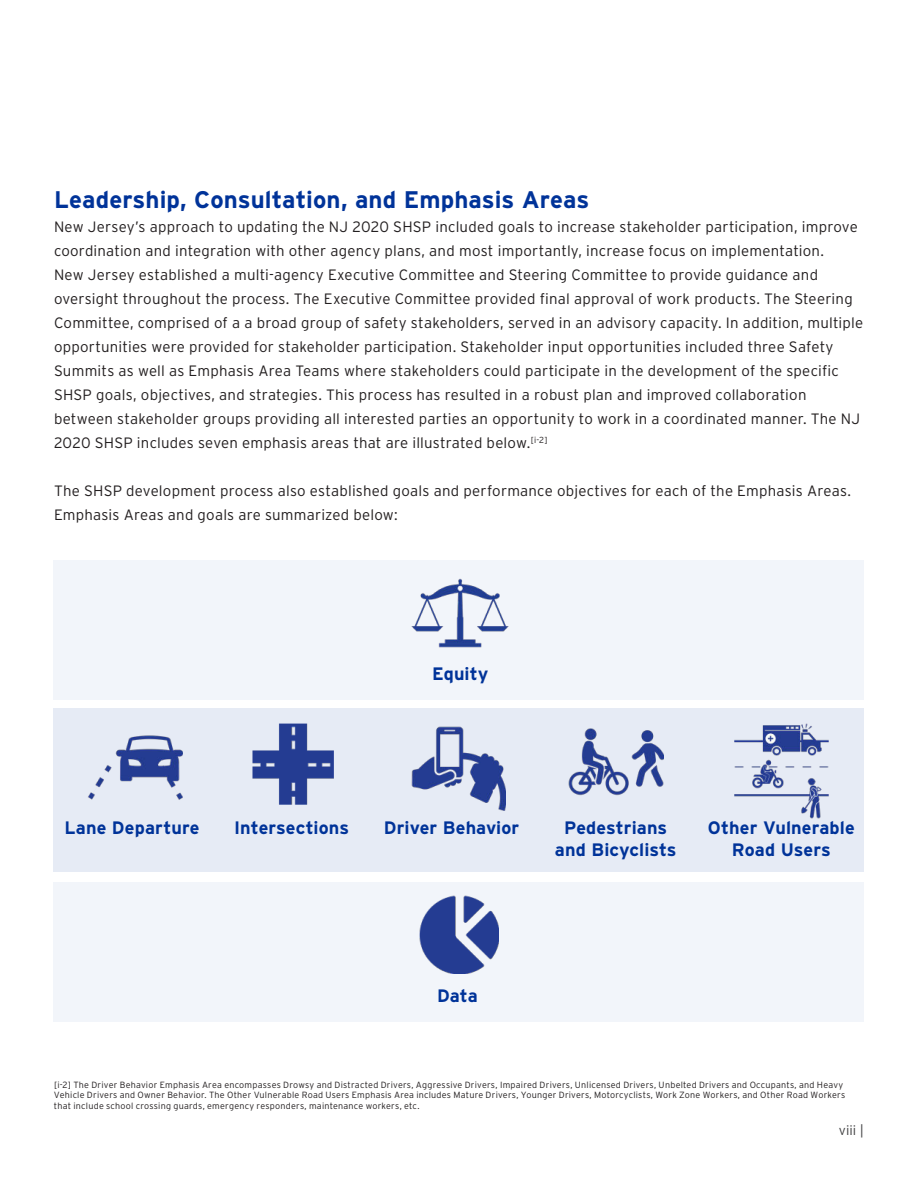
<style>
.page{position:relative;width:918px;height:1188px;background:#fff}
.page>*{position:absolute;margin:0;border:0;box-sizing:border-box;transform-origin:0 0}
.t1{font:700 24px "Interstate";letter-spacing:.005em;color:#039}
.t2{font:700 18px/21.6px "Interstate";letter-spacing:.005em;color:#039;text-align:center}
.t3{font:300 15px/24px "Interstate";letter-spacing:.015em;color:#231f20}
.t4{font:300 13.5px "Interstate";color:#3e3e3f}
.t5{font:300 9px/10.8px "Interstate";letter-spacing:.025em;color:#231f20}
</style>
<div class="page">
<div style="left:54px;top:708px;width:810px;height:163px;background:#e6ebf5"></div>
<div style="left:54px;top:560px;width:810px;height:139px;background:#f2f5fa"></div>
<div style="left:54px;top:882px;width:810px;height:140px;background:#f2f5fa"></div>
<img style="left:734px;top:724px;width:95px;height:94px">
<img style="left:411px;top:578px;width:97px;height:70px">
<img style="left:88px;top:735px;width:94px;height:65px">
<img style="left:568px;top:728px;width:95px;height:68px">
<img style="left:420px;top:895px;width:78px;height:78px">
<img style="left:411px;top:726px;width:95px;height:85px">
<img style="left:253px;top:724px;width:80px;height:80px">
<h1 class="t1" style="left:54px;top:189px;width:537px">Leadership, Consultation, and Emphasis Areas</h1>
<p class="t3" style="left:54px;top:216px;width:811px">New Jersey’s approach to updating the NJ 2020 SHSP included goals to increase stakeholder participation, improve coordination and integration with other agency plans, and most importantly, increase focus on implementation.<br>New Jersey established a multi-agency Executive Committee and Steering Committee to provide guidance and oversight throughout the process. The Executive Committee provided final approval of work products. The Steering Committee, comprised of a a broad group of safety stakeholders, served in an advisory capacity. In addition, multiple opportunities were provided for stakeholder participation. Stakeholder input opportunities included three Safety Summits as well as Emphasis Area Teams where stakeholders could participate in the development of the specific SHSP goals, objectives, and strategies. This process has resulted in a robust plan and improved collaboration between stakeholder groups providing all interested parties an opportunity to work in a coordinated manner. The NJ 2020 SHSP includes seven emphasis areas that are illustrated below.<sup>[i-2]</sup></p>
<p class="t3" style="left:54px;top:480px;width:799px">The SHSP development process also established goals and performance objectives for each of the Emphasis Areas.<br>Emphasis Areas and goals are summarized below:</p>
<p class="t2" style="left:432px;top:664px;width:58px">Equity</p>
<p class="t2" style="left:64px;top:818px;width:137px">Lane Departure</p>
<p class="t2" style="left:555px;top:818px;width:123px">Pedestrians and Bicyclists</p>
<p class="t2" style="left:234px;top:818px;width:117px">Intersections</p>
<p class="t2" style="left:384px;top:818px;width:137px">Driver Behavior</p>
<p class="t2" style="left:708px;top:818px;width:148px">Other Vulnerable<br>Road Users</p>
<p class="t2" style="left:437px;top:986px;width:42px">Data</p>
<p class="t5" style="left:54px;top:1079px;width:793px">[i-2] The Driver Behavior Emphasis Area encompasses Drowsy and Distracted Drivers, Aggressive Drivers, Impaired Drivers, Unlicensed Drivers, Unbelted Drivers and Occupants, and Heavy<br>Vehicle Drivers and Owner Behavior. The Other Vulnerable Road Users Emphasis Area includes Mature Drivers, Younger Drivers, Motorcyclists, Work Zone Workers, and Other Road Workers that include school crossing guards, emergency responders, maintenance workers, etc.</p>
<p class="t4" style="left:839px;top:1124px;width:27px">viii |</p>
</div>
